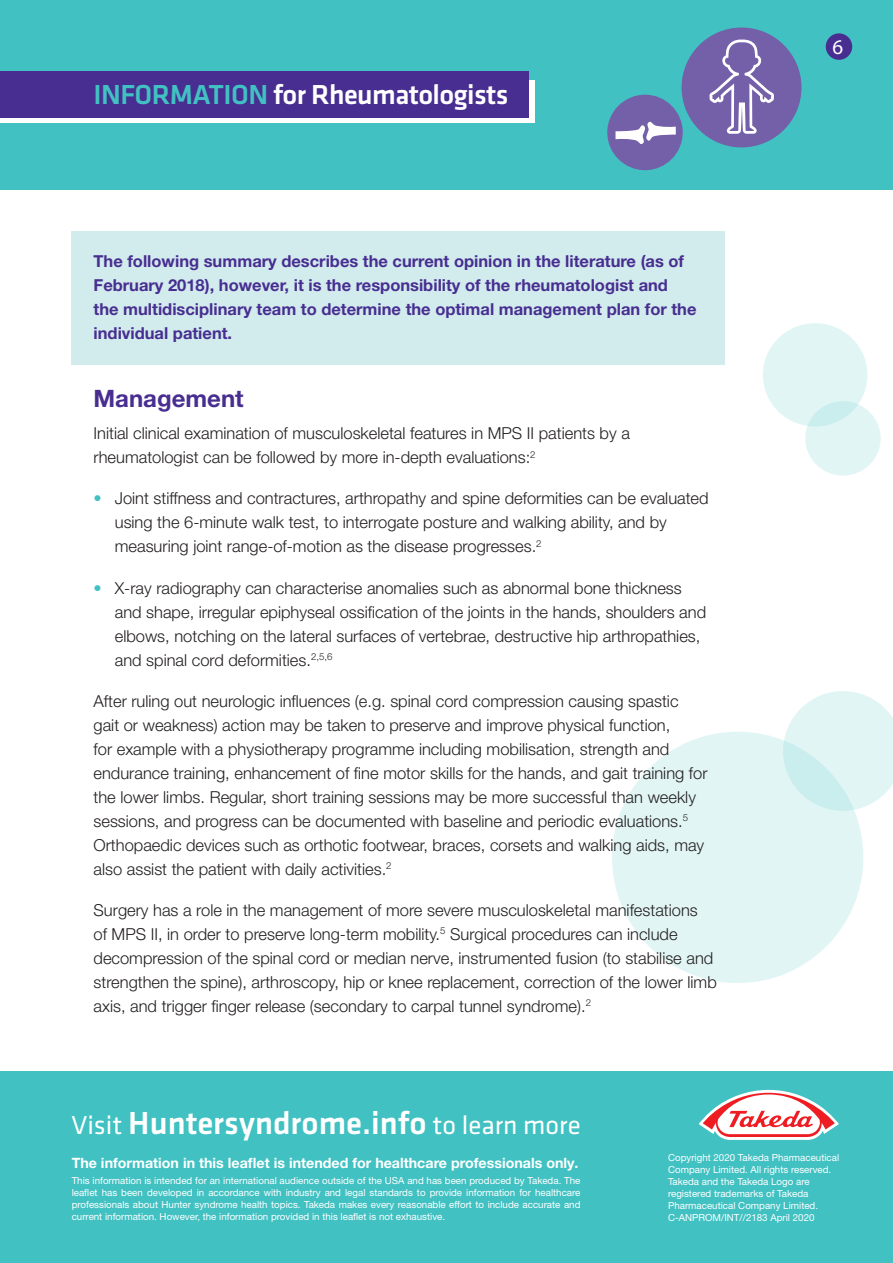
<style>
.page{position:relative;width:893px;height:1263px;background:#fff}
.page>*{position:absolute;margin:0;border:0;box-sizing:border-box;transform-origin:0 0}
.t1{font:500 33px "Klavika";color:#fff}
.t2{font:500 28.5px "Klavika";letter-spacing:-.02em;color:#fff}
.heading{font:700 24px "Helvetica Neue LT Pro";color:#482e91}
.t3{font:21px "Myriad Pro";color:#fff}
.Body_Copy{font:300 16.5px/24px "Helvetica Neue LT Pro";color:#231f20}
.Pullouts_bold{font:700 16.5px/24px "Helvetica Neue LT Pro";color:#482e91}
.t4{font:700 14.25px "Helvetica Neue LT Pro";color:#fff}
.t5{font:9.75px/12px "Helvetica Neue LT Pro";color:#fff;text-align:justify}
.s1{color:#41c1c2}
.s2{font-weight:400;font-size:27px}
</style>
<div class="page">
<div style="left:71px;top:231px;width:654px;height:133px;background:#d2eced"></div>
<svg style="left:783px;top:691px;width:110px;height:119px"></svg>
<div style="left:612px;top:732px;width:251px;height:251px;background:#e2f5f5;border-radius:50%"></div>
<div style="left:0;top:0;width:893px;height:190px;background:#41c1c2"></div>
<div style="left:826px;top:33px;width:26px;height:27px;background:#482e91;border-radius:50%"></div>
<div style="left:0;top:1071px;width:893px;height:192px;background:#41c1c2"></div>
<svg style="left:0;top:80px;width:535px;height:43px;background:#e1dced"></svg>
<div style="left:0;top:71px;width:528px;height:46px;background:#482e91"></div>
<div style="left:682px;top:28px;width:119px;height:119px;background:#7460a8;border-radius:50%"></div>
<div style="left:607px;top:95px;width:76px;height:75px;background:#7460a8;border-radius:50%"></div>
<svg style="left:615px;top:121px;width:61px;height:23px"></svg>
<svg style="left:709px;top:40px;width:65px;height:94px"></svg>
<div style="left:805px;top:401px;width:76px;height:75px;background:#e2f5f5;border-radius:50%"></div>
<svg style="left:763px;top:323px;width:104px;height:103px;background:#e0f4f4"></svg>
<svg style="left:699px;top:1090px;width:140px;height:50px"></svg>
<p class="t2" style="left:94px;top:79px;width:416px"><span class="s1">INFORMATION</span> for Rheumatologists</p>
<p class="Pullouts_bold" style="left:94px;top:249px;width:604px">The following summary describes the current opinion in the literature (as of February 2018), however, it is the responsibility of the rheumatologist and the multidisciplinary team to determine the optimal management plan for the individual patient.</p>
<p class="heading" style="left:94px;top:383px;width:152px">Management</p>
<p class="Body_Copy" style="left:94px;top:421px;width:538px">Initial clinical examination of musculoskeletal features in MPS II patients by a rheumatologist can be followed by more in-depth evaluations:<sup>2</sup></p>
<p class="Body_Copy" style="left:115px;top:486px;width:595px;text-indent:-21px"><span class="s1">•</span> Joint stiffness and contractures, arthropathy and spine deformities can be evaluated using the 6-minute walk test, to interrogate posture and walking ability, and by measuring joint range-of-motion as the disease progresses.<sup>2</sup></p>
<p class="Body_Copy" style="left:115px;top:575px;width:593px;text-indent:-21px"><span class="s1">•</span> X-ray radiography can characterise anomalies such as abnormal bone thickness and shape, irregular epiphyseal ossification of the joints in the hands, shoulders and elbows, notching on the lateral surfaces of vertebrae, destructive hip arthropathies, and spinal cord deformities.<sup>2,5,6</sup></p>
<p class="Body_Copy" style="left:94px;top:688px;width:615px">After ruling out neurologic influences (e.g. spinal cord compression causing spastic gait or weakness) action may be taken to preserve and improve physical function,<br>for example with a physiotherapy programme including mobilisation, strength and endurance training, enhancement of fine motor skills for the hands, and gait training for the lower limbs. Regular, short training sessions may be more successful than weekly sessions, and progress can be documented with baseline and periodic evaluations.<sup>5<br></sup>Orthopaedic devices such as orthotic footwear, braces, corsets and walking aids, may also assist the patient with daily activities.<sup>2</sup></p>
<p class="Body_Copy" style="left:94px;top:897px;width:625px">Surgery has a role in the management of more severe musculoskeletal manifestations<br>of MPS II, in order to preserve long-term mobility.<sup>5</sup> Surgical procedures can include decompression of the spinal cord or median nerve, instrumented fusion (to stabilise and strengthen the spine), arthroscopy, hip or knee replacement, correction of the lower limb axis, and trigger finger release (secondary to carpal tunnel syndrome).<sup>2</sup></p>
<p class="t1" style="left:71px;top:1105px;width:511px"><span class="s2">Visit</span> Huntersyndrome.info <span class="s2">to learn more</span></p>
<p class="t3" style="left:832px;top:34px;width:12px">6</p>
<p class="t4" style="left:72px;top:1154px;width:508px">The information in this leaflet is intended for healthcare professionals only.</p>
<p class="t5" style="left:72px;top:1175px;width:510px">This information is intended for an international audience outside of the USA and has been produced by Takeda. The leaflet has been developed in accordance with industry and legal standards to provide information for healthcare professionals about Hunter syndrome health topics. Takeda makes every reasonable effort to include accurate and current information. However, the information provided in this leaflet is not exhaustive.</p>
<p class="t5" style="left:668px;top:1151px;width:173px;text-align:left">Copyright 2020 Takeda Pharmaceutical Company Limited. All rights reserved.<br>Takeda and the Takeda Logo are registered trademarks of Takeda Pharmaceutical Company Limited.<br>C-ANPROM/INT//2183 April 2020</p>
</div>
